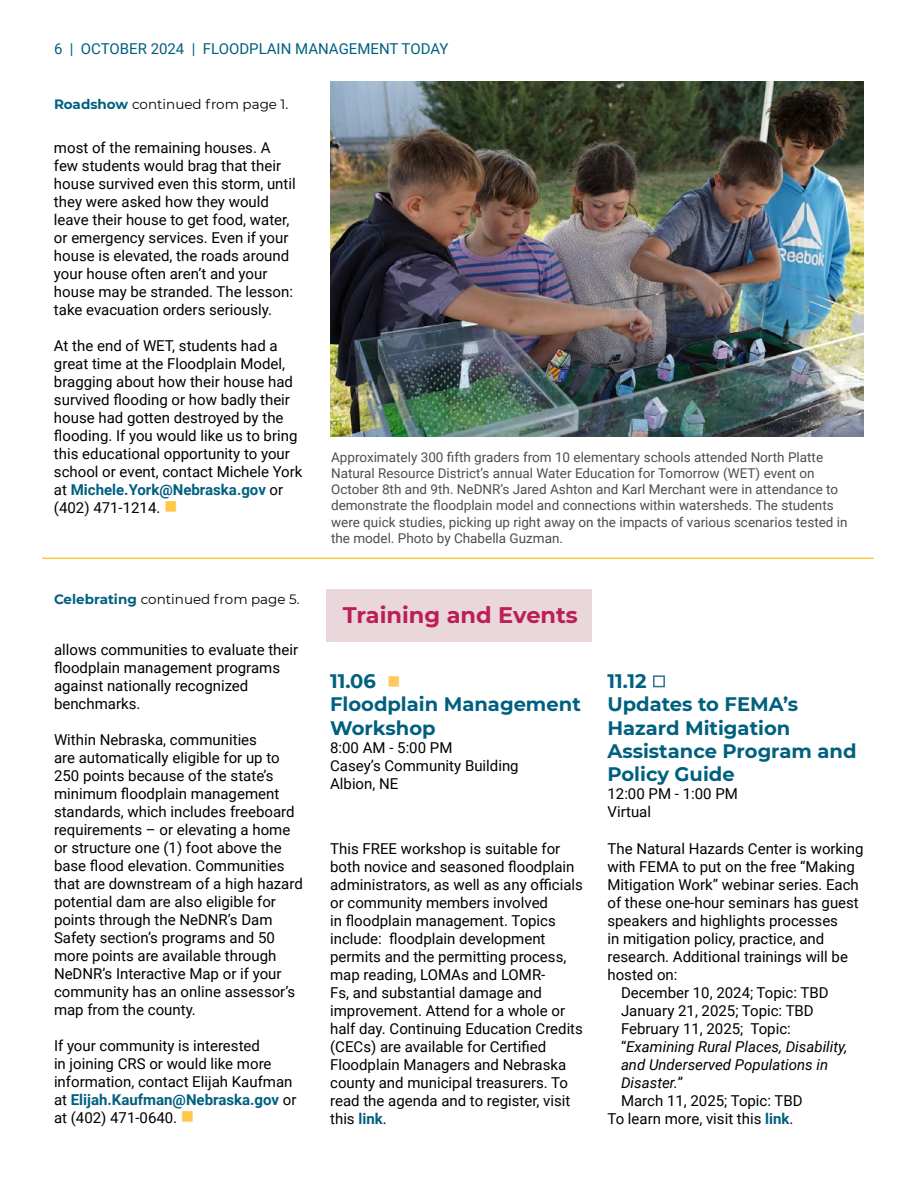
<style>
.page{position:relative;width:918px;height:1188px;background:#fff}
.page>*{position:absolute;margin:0;border:0;box-sizing:border-box;transform-origin:0 0}
.t1{font:700 22.5px "Montserrat";color:#bb1f53}
.t2{font:700 19.5px/23.4px "Montserrat";color:#00607f}
.t3{font:15px/18px "Roboto";color:#000}
.t4{font:italic 15px "Roboto";color:#000}
.t5{font:15px "Roboto";color:#00607f}
.t6{font:13.5px/16.2px "Roboto";color:#4d4d50}
.t7{font:13.5px "Montserrat";color:#000}
.s1{font-weight:700;color:#00607f}
.s2{font-weight:700;color:#005f80}
.s3{color:#fec745}
.s4{color:#fecb60}
.s5{color:#33728c}
.s6{font-style:normal}
</style>
<div class="page">
<div style="left:326px;top:589px;width:266px;height:53px;background:#e9d7db"></div>
<hr style="left:42px;top:558px;width:832px;height:1px;background:#fec745">
<img style="left:330px;top:81px;width:534px;height:356px">
<p class="t5" style="left:54px;top:38px;width:396px">6 | OCTOBER 2024 | FLOODPLAIN MANAGEMENT TODAY</p>
<p class="t7" style="left:54px;top:95px;width:236px"><span class="s1">Roadshow</span> continued from page 1.</p>
<p class="t3" style="left:54px;top:139px;width:243px">most of the remaining houses. A few students would brag that their house survived even this storm, until they were asked how they would leave their house to get food, water, or emergency services. Even if your house is elevated, the roads around your house often aren’t and your house may be stranded. The lesson: take evacuation orders seriously.</p>
<p class="t3" style="left:54px;top:337px;width:250px">At the end of WET, students had a great time at the Floodplain Model, bragging about how their house had survived flooding or how badly their house had gotten destroyed by the flooding. If you would like us to bring this educational opportunity to your school or event, contact Michele York at <span class="s2">Michele.York@Nebraska.gov</span> or (402) 471-1214. <span class="s3">■</span></p>
<p class="t7" style="left:54px;top:590px;width:247px"><span class="s1">Celebrating</span> continued from page 5.</p>
<p class="t3" style="left:54px;top:640px;width:246px">allows communities to evaluate their floodplain management programs against nationally recognized benchmarks.</p>
<p class="t3" style="left:54px;top:730px;width:250px">Within Nebraska, communities<br>are automatically eligible for up to 250 points because of the state’s minimum floodplain management standards, which includes freeboard requirements – or elevating a home or structure one (1) foot above the base flood elevation. Communities that are downstream of a high hazard potential dam are also eligible for points through the NeDNR’s Dam Safety section’s programs and 50 more points are available through NeDNR’s Interactive Map or if your community has an online assessor’s map from the county.</p>
<p class="t3" style="left:54px;top:1036px;width:244px">If your community is interested<br>in joining CRS or would like more information, contact Elijah Kaufman at <span class="s2">Elijah.Kaufman@Nebraska.gov</span> or at (402) 471-0640. <span class="s3">■</span></p>
<p class="t6" style="left:331px;top:448px;width:518px">Approximately 300 fifth graders from 10 elementary schools attended North Platte Natural Resource District’s annual Water Education for Tomorrow (WET) event on October 8th and 9th. NeDNR’s Jared Ashton and Karl Merchant were in attendance to demonstrate the floodplain model and connections within watersheds. The students were quick studies, picking up right away on the impacts of various scenarios tested in the model. Photo by Chabella Guzman.</p>
<h1 class="t1" style="left:343px;top:599px;width:237px">Training and Events</h1>
<h2 class="t2" style="left:330px;top:668px;width:252px">11.06 <span class="s4">■<br></span>Floodplain Management<br>Workshop</h2>
<p class="t3" style="left:330px;top:738px;width:190px">8:00 AM - 5:00 PM<br>Casey’s Community Building<br>Albion, NE</p>
<p class="t3" style="left:330px;top:839px;width:254px">This FREE workshop is suitable for both novice and seasoned floodplain administrators, as well as any officials or community members involved<br>in floodplain management. Topics include: floodplain development permits and the permitting process, map reading, LOMAs and LOMR-<br>Fs, and substantial damage and improvement. Attend for a whole or half day. Continuing Education Credits (CECs) are available for Certified Floodplain Managers and Nebraska county and municipal treasurers. To read the agenda and to register, visit this <span class="s2">link</span>.</p>
<h2 class="t2" style="left:608px;top:668px;width:251px">11.12 <span class="s5">■<br></span>Updates to FEMA’s<br>Hazard Mitigation<br>Assistance Program and<br>Policy Guide</h2>
<p class="t3" style="left:608px;top:785px;width:132px">12:00 PM - 1:00 PM<br>Virtual</p>
<p class="t3" style="left:608px;top:839px;width:258px">The Natural Hazards Center is working</p>
<p class="t3" style="left:608px;top:857px;width:249px">with FEMA to put on the free “Making</p>
<p class="t3" style="left:608px;top:875px;width:253px">Mitigation Work” webinar series. Each</p>
<p class="t3" style="left:608px;top:893px;width:253px">of these one-hour seminars has guest</p>
<p class="t3" style="left:608px;top:911px;width:232px">speakers and highlights processes</p>
<p class="t3" style="left:608px;top:929px;width:218px">in mitigation policy, practice, and</p>
<p class="t3" style="left:608px;top:947px;width:242px">research. Additional trainings will be</p>
<p class="t3" style="left:608px;top:965px;width:72px">hosted on:</p>
<p class="t3" style="left:621px;top:983px;width:209px">December 10, 2024; Topic: TBD</p>
<p class="t3" style="left:621px;top:1001px;width:194px">January 21, 2025; Topic: TBD</p>
<p class="t3" style="left:621px;top:1019px;width:171px">February 11, 2025; Topic:</p>
<p class="t4" style="left:621px;top:1036px;width:228px"><span class="s6">“</span>Examining Rural Places, Disability,</p>
<p class="t4" style="left:621px;top:1054px;width:209px">and Underserved Populations in</p>
<p class="t4" style="left:621px;top:1072px;width:64px">Disaster.<span class="s6">”</span></p>
<p class="t3" style="left:621px;top:1091px;width:183px">March 11, 2025; Topic: TBD</p>
<p class="t3" style="left:608px;top:1109px;width:187px">To learn more, visit this <span class="s2">link</span>.</p>
</div>
